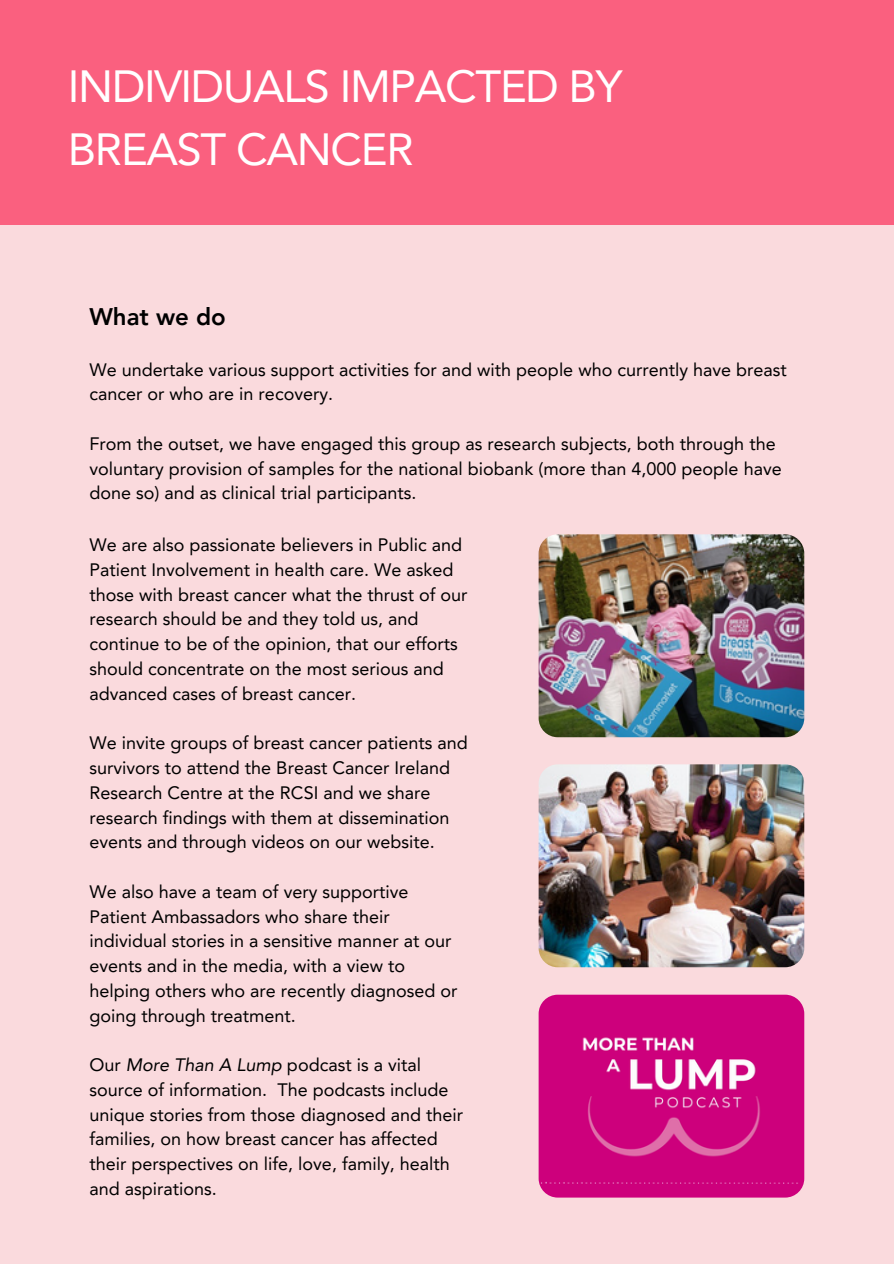
<style>
.page{position:relative;width:894px;height:1264px;background:#fff}
.page>*{position:absolute;margin:0;border:0;box-sizing:border-box;transform-origin:0 0}
.t1{font:45px/63px "Avenir LT Pro";letter-spacing:-.03em;color:#fff}
.t2{font:800 24px "Avenir LT Pro";color:#000}
.t3{font:18px/24.8px "Avenir LT Pro";color:#000}
.s1{font-style:italic}
</style>
<div class="page">
<div style="left:0;top:0;width:893px;height:1263px;background:#fadadd"></div>
<div style="left:0;top:0;width:893px;height:224px;background:#fa607f"></div>
<img style="left:538px;top:534px;width:266px;height:203px;border-radius:19px">
<img style="left:538px;top:764px;width:266px;height:203px;border-radius:19px">
<img style="left:538px;top:994px;width:266px;height:203px;border-radius:19px">
<h2 class="t1" style="left:68px;top:58px;width:555px">INDIVIDUALS IMPACTED BY<br>BREAST CANCER</h2>
<p class="t2" style="left:89px;top:307px;width:138px">What we do</p>
<p class="t3" style="left:89px;top:358px;width:699px">We undertake various support activities for and with people who currently have breast cancer or who are in recovery.</p>
<p class="t3" style="left:89px;top:433px;width:693px">From the outset, we have engaged this group as research subjects, both through the voluntary provision of samples for the national biobank (more than 4,000 people have done so) and as clinical trial participants.</p>
<p class="t3" style="left:89px;top:534px;width:379px">We are also passionate believers in Public and Patient Involvement in health care. We asked those with breast cancer what the thrust of our research should be and they told us, and continue to be of the opinion, that our efforts should concentrate on the most serious and advanced cases of breast cancer.</p>
<p class="t3" style="left:89px;top:732px;width:380px">We invite groups of breast cancer patients and survivors to attend the Breast Cancer Ireland Research Centre at the RCSI and we share research findings with them at dissemination events and through videos on our website.</p>
<p class="t3" style="left:89px;top:880px;width:369px">We also have a team of very supportive Patient Ambassadors who share their individual stories in a sensitive manner at our events and in the media, with a view to helping others who are recently diagnosed or going through treatment.</p>
<p class="t3" style="left:89px;top:1054px;width:375px">Our <span class="s1">More Than A Lump</span> podcast is a vital source of information. The podcasts include unique stories from those diagnosed and their families, on how breast cancer has affected their perspectives on life, love, family, health and aspirations.</p>
</div>
